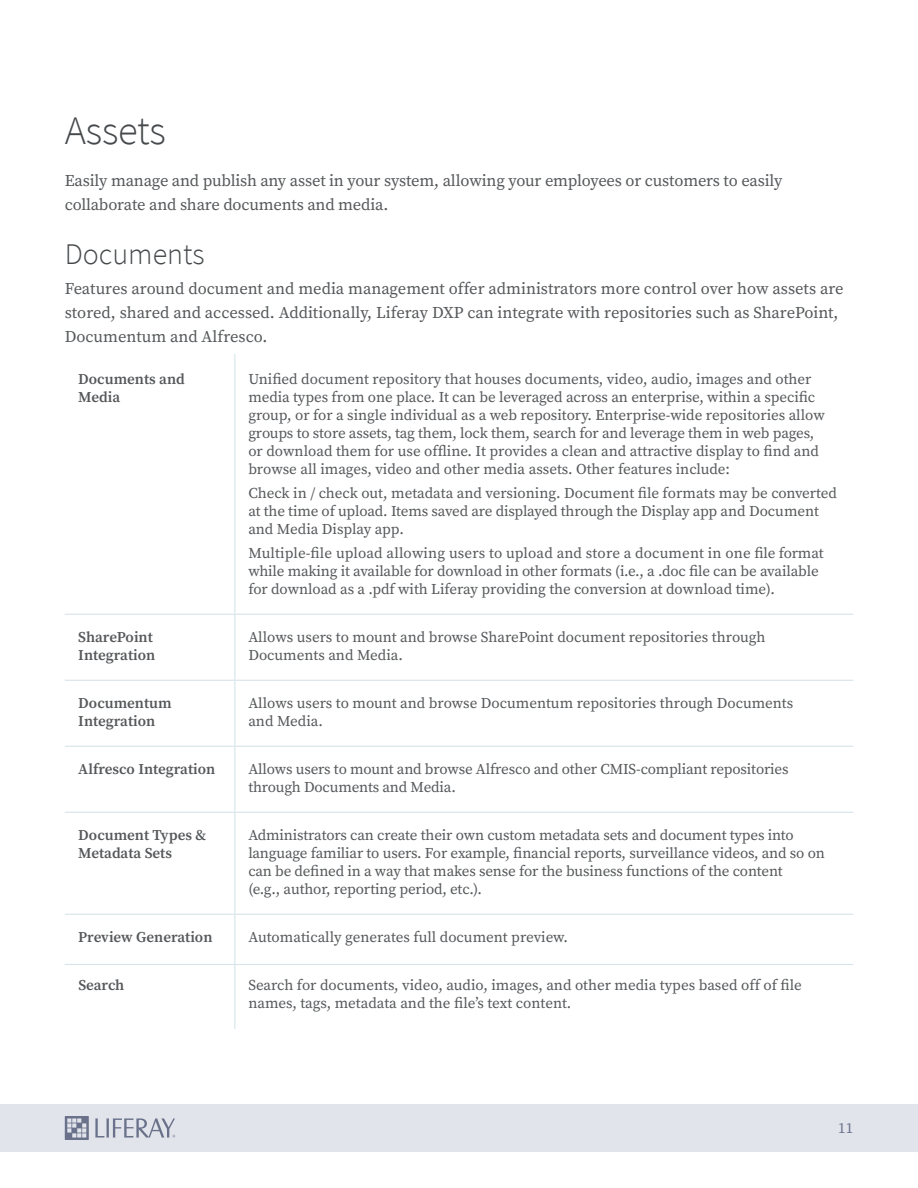
<style>
.page{position:relative;width:918px;height:1188px;background:#fff}
.page>*{position:absolute;margin:0;border:0;box-sizing:border-box;transform-origin:0 0}
.t1{font:300 40.5px "Source Sans Pro";letter-spacing:-.005em;color:#46494b}
.t2{font:300 30px "Source Sans Pro";color:#46494b}
.t3{font:16.5px/24px "Source Serif Pro";letter-spacing:-.005em;color:#55585a}
.t4{font:15px/18px "Source Serif Pro";letter-spacing:-.005em;color:#55585a}
.t5{font:600 15px/18px "Source Serif Pro";color:#55585a}
.t6{font:15px "Source Serif Pro";color:#6a718b}
</style>
<div class="page">
<div style="left:0;top:1104px;width:918px;height:48px;background:#e1e4ea"></div>
<svg style="left:95px;top:1118px;width:80px;height:20px"></svg>
<svg style="left:65px;top:1116px;width:24px;height:24px"></svg>
<hr style="left:65px;top:964px;width:170px;height:1px;background:#d6e4ea">
<hr style="left:235px;top:964px;width:618px;height:1px;background:#d6e4ea">
<hr style="left:65px;top:914px;width:170px;height:1px;background:#d6e4ea">
<hr style="left:235px;top:914px;width:618px;height:1px;background:#d6e4ea">
<hr style="left:234px;top:354px;width:1px;height:260px;background:#d6e4ea">
<hr style="left:234px;top:615px;width:1px;height:65px;background:#d6e4ea">
<hr style="left:234px;top:681px;width:1px;height:65px;background:#d6e4ea">
<hr style="left:234px;top:747px;width:1px;height:65px;background:#d6e4ea">
<hr style="left:234px;top:813px;width:1px;height:101px;background:#d6e4ea">
<hr style="left:234px;top:915px;width:1px;height:49px;background:#d6e4ea">
<hr style="left:234px;top:965px;width:1px;height:64px;background:#d6e4ea">
<hr style="left:65px;top:614px;width:170px;height:1px;background:#d6e4ea">
<hr style="left:235px;top:614px;width:618px;height:1px;background:#d6e4ea">
<hr style="left:65px;top:680px;width:170px;height:1px;background:#d6e4ea">
<hr style="left:235px;top:680px;width:618px;height:1px;background:#d6e4ea">
<hr style="left:65px;top:746px;width:170px;height:1px;background:#d6e4ea">
<hr style="left:235px;top:746px;width:618px;height:1px;background:#d6e4ea">
<hr style="left:65px;top:812px;width:170px;height:1px;background:#d6e4ea">
<hr style="left:235px;top:812px;width:618px;height:1px;background:#d6e4ea">
<h1 class="t1" style="left:65px;top:106px;width:103px">Assets</h1>
<p class="t3" style="left:65px;top:169px;width:719px">Easily manage and publish any asset in your system, allowing your employees or customers to easily collaborate and share documents and media.</p>
<h2 class="t2" style="left:65px;top:236px;width:141px">Documents</h2>
<p class="t3" style="left:65px;top:277px;width:780px">Features around document and media management offer administrators more control over how assets are stored, shared and accessed. Additionally, Liferay DXP can integrate with repositories such as SharePoint,<br>Documentum and Alfresco.</p>
<p class="t5" style="left:78px;top:371px;width:108px">Documents and<br>Media</p>
<p class="t4" style="left:248px;top:371px;width:578px">Unified document repository that houses documents, video, audio, images and other media types from one place. It can be leveraged across an enterprise, within a specific group, or for a single individual as a web repository. Enterprise-wide repositories allow groups to store assets, tag them, lock them, search for and leverage them in web pages, or download them for use offline. It provides a clean and attractive display to find and browse all images, video and other media assets. Other features include:</p>
<p class="t4" style="left:248px;top:485px;width:590px">Check in / check out, metadata and versioning. Document file formats may be converted at the time of upload. Items saved are displayed through the Display app and Document and Media Display app.</p>
<p class="t4" style="left:248px;top:545px;width:577px">Multiple-file upload allowing users to upload and store a document in one file format while making it available for download in other formats (i.e., a .doc file can be available for download as a .pdf with Liferay providing the conversion at download time).</p>
<p class="t5" style="left:78px;top:629px;width:78px">SharePoint<br>Integration</p>
<p class="t4" style="left:248px;top:629px;width:519px">Allows users to mount and browse SharePoint document repositories through<br>Documents and Media.</p>
<p class="t5" style="left:78px;top:695px;width:95px">Documentum<br>Integration</p>
<p class="t4" style="left:248px;top:695px;width:547px">Allows users to mount and browse Documentum repositories through Documents and Media.</p>
<p class="t5" style="left:78px;top:761px;width:139px">Alfresco Integration</p>
<p class="t4" style="left:248px;top:761px;width:542px">Allows users to mount and browse Alfresco and other CMIS-compliant repositories through Documents and Media.</p>
<p class="t5" style="left:78px;top:827px;width:129px">Document Types &amp;<br>Metadata Sets</p>
<p class="t4" style="left:248px;top:827px;width:578px">Administrators can create their own custom metadata sets and document types into language familiar to users. For example, financial reports, surveillance videos, and so on can be defined in a way that makes sense for the business functions of the content<br>(e.g., author, reporting period, etc.).</p>
<p class="t5" style="left:78px;top:929px;width:136px">Preview Generation</p>
<p class="t4" style="left:248px;top:929px;width:319px">Automatically generates full document preview.</p>
<p class="t5" style="left:78px;top:977px;width:48px">Search</p>
<p class="t4" style="left:248px;top:977px;width:555px">Search for documents, video, audio, images, and other media types based off of file names, tags, metadata and the file’s text content.</p>
<p class="t6" style="left:838px;top:1119px;width:16px">11</p>
</div>
